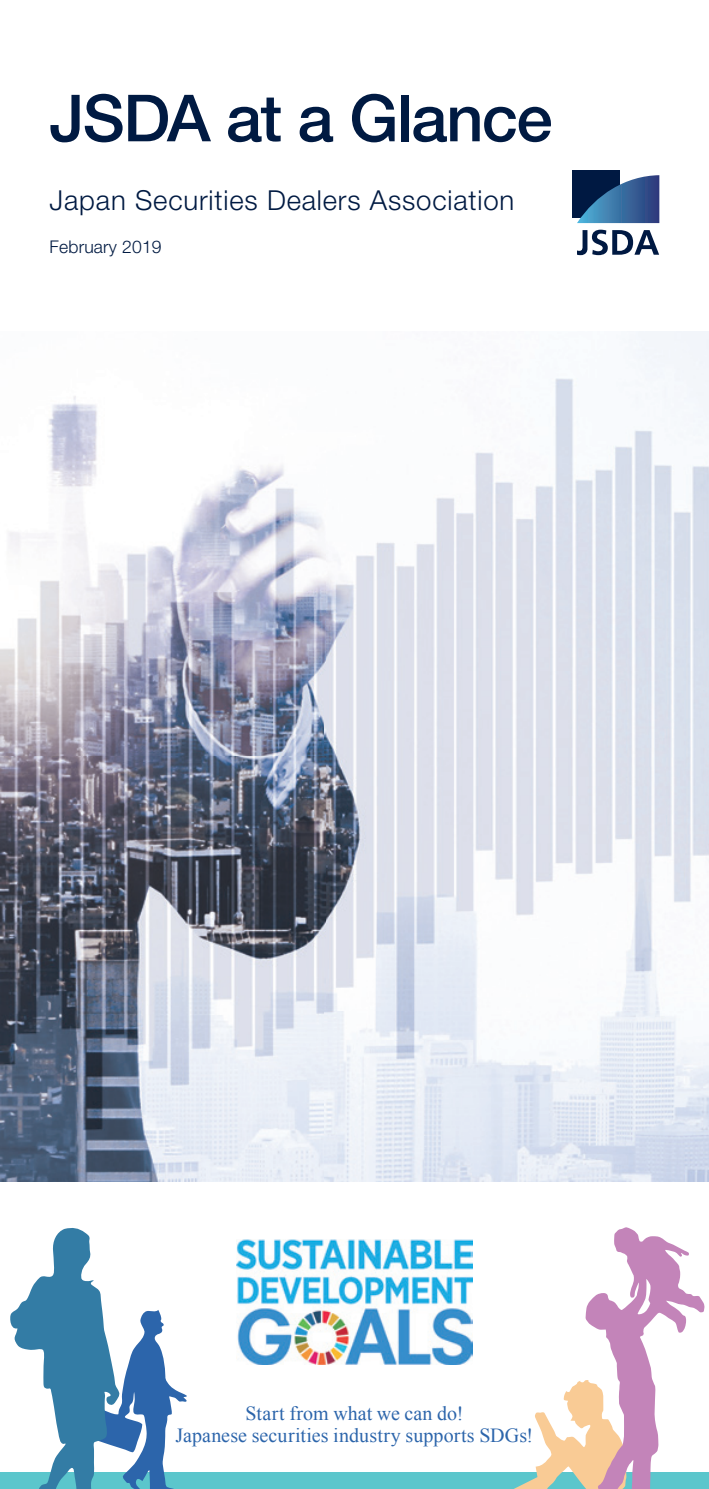
<style>
.page{position:relative;width:709px;height:1489px;background:#fff}
.page>*{position:absolute;margin:0;border:0;box-sizing:border-box;transform-origin:0 0}
.t1{font:500 65px "Helvetica Neue LT Pro";letter-spacing:-.025em;color:#001a42}
.t2{font:300 27.5px "Helvetica Neue LT Pro";letter-spacing:.03em;color:#001a42}
.t3{font:20px/22.5px "Times New Roman";letter-spacing:.005em;color:#2c65ab;text-align:center}
.t4{font:300 17.5px "Helvetica Neue LT Pro";letter-spacing:.01em;color:#001a42}
</style>
<div class="page">
<img style="left:0;top:331px;width:709px;height:850px">
<div style="left:572px;top:170px;width:48px;height:48px;background:#001942"></div>
<svg style="left:577px;top:175px;width:82px;height:48px"></svg>
<svg style="left:577px;top:230px;width:82px;height:25px"></svg>
<div style="left:0;top:1472px;width:709px;height:16px;background:#5bc6cc"></div>
<img style="left:236px;top:1239px;width:237px;height:125px">
<svg style="left:10px;top:1228px;width:177px;height:260px"></svg>
<svg style="left:516px;top:1227px;width:188px;height:261px"></svg>
<p class="t1" style="left:50px;top:79px;width:504px">JSDA at a Glance</p>
<p class="t2" style="left:50px;top:183px;width:466px">Japan Securities Dealers Association</p>
<p class="t4" style="left:50px;top:236px;width:114px">February 2019</p>
<p class="t3" style="left:176px;top:1401px;width:359px">Start from what we can do!<br>Japanese securities industry supports SDGs!</p>
</div>
